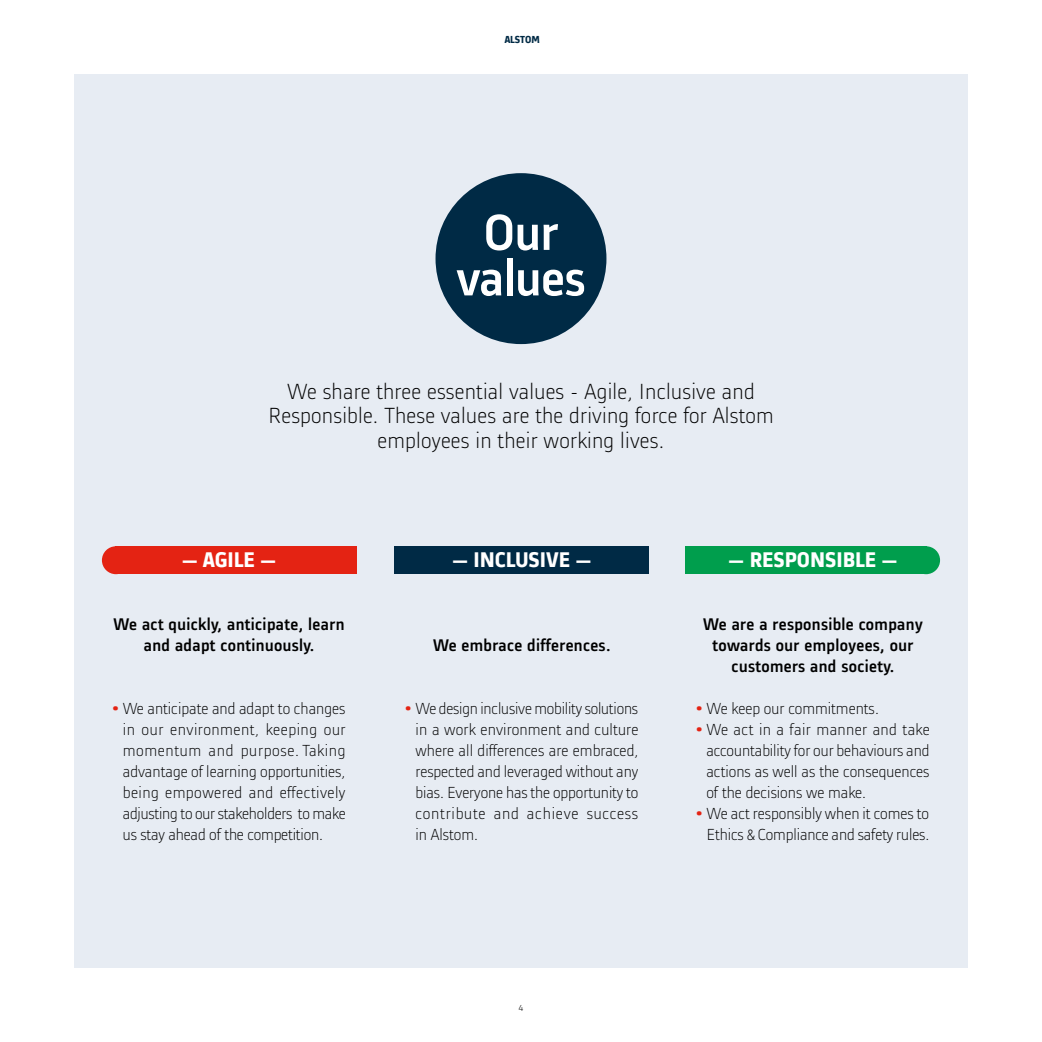
<style>
.page{position:relative;width:1042px;height:1042px;background:#fff}
.page>*{position:absolute;margin:0;border:0;box-sizing:border-box;transform-origin:0 0}
.t1{font:500 52.5px/45.5px "Alstom";letter-spacing:-.005em;color:#fff;text-align:center}
.t2{font:300 22.75px/24.5px "Alstom";letter-spacing:.01em;color:#000;text-align:center}
.t3{font:700 21.88px "Alstom";color:#fff}
.t4{font:500 17.5px/21px "Alstom";letter-spacing:.02em;color:#000;text-align:center}
.t5{font:300 16.62px/21px "Alstom";color:#000;text-align:justify}
.t6{font:700 10.5px "Alstom";color:#002a45}
.t7{font:300 10.5px "Alstom";color:#000}
.s1{font-weight:900;font-size:22.75px;color:#e42313}
</style>
<div class="page">
<div style="left:74px;top:74px;width:893px;height:893px;background:#e7ecf3"></div>
<div style="left:115px;top:546px;width:241px;height:28px;background:#e42313"></div>
<div style="left:102px;top:546px;width:28px;height:28px;background:#e42313;border-radius:50%"></div>
<div style="left:395px;top:546px;width:254px;height:28px;background:#002a45"></div>
<div style="left:686px;top:546px;width:241px;height:28px;background:#009e4d"></div>
<div style="left:912px;top:546px;width:28px;height:28px;background:#009e4d;border-radius:50%"></div>
<div style="left:435px;top:173px;width:171px;height:171px;background:#002a45;border-radius:50%"></div>
<p class="t6" style="left:505px;top:32px;width:37px">ALSTOM</p>
<p class="t1" style="left:456px;top:206px;width:130px">Our values</p>
<p class="t2" style="left:268px;top:377px;width:507px">We share three essential values - Agile, Inclusive and<br>Responsible. These values are the driving force for Alstom employees in their working lives.</p>
<p class="t3" style="left:182px;top:544px;width:96px">— AGILE —</p>
<p class="t3" style="left:452px;top:544px;width:141px">— INCLUSIVE —</p>
<p class="t3" style="left:728px;top:544px;width:171px">— RESPONSIBLE —</p>
<p class="t4" style="left:114px;top:612px;width:233px">We act quickly, anticipate, learn and adapt continuously.</p>
<p class="t5" style="left:123px;top:696px;width:224px;text-indent:-10px"><span class="s1">•</span> We anticipate and adapt to changes in our environment, keeping our momentum and purpose. Taking advantage of learning opportunities, being empowered and effectively adjusting to our stakeholders to make us stay ahead of the competition.</p>
<p class="t4" style="left:433px;top:633px;width:179px">We embrace differences.</p>
<p class="t5" style="left:415px;top:696px;width:224px;text-indent:-10px"><span class="s1">•</span> We design inclusive mobility solutions in a work environment and culture where all differences are embraced, respected and leveraged without any bias. Everyone has the opportunity to contribute and achieve success in Alstom.</p>
<p class="t4" style="left:703px;top:612px;width:221px">We are a responsible company towards our employees, our customers and society.</p>
<p class="t5" style="left:696px;top:696px;width:184px"><span class="s1">•</span> We keep our commitments.</p>
<p class="t5" style="left:706px;top:717px;width:225px;text-indent:-10px"><span class="s1">•</span> We act in a fair manner and take accountability for our behaviours and actions as well as the consequences of the decisions we make.</p>
<p class="t5" style="left:696px;top:801px;width:235px;text-align:right"><span class="s1">•</span> We act responsibly when it comes to<br>Ethics &amp; Compliance and safety rules.</p>
<p class="t7" style="left:518px;top:1000px;width:7px">4</p>
</div>
